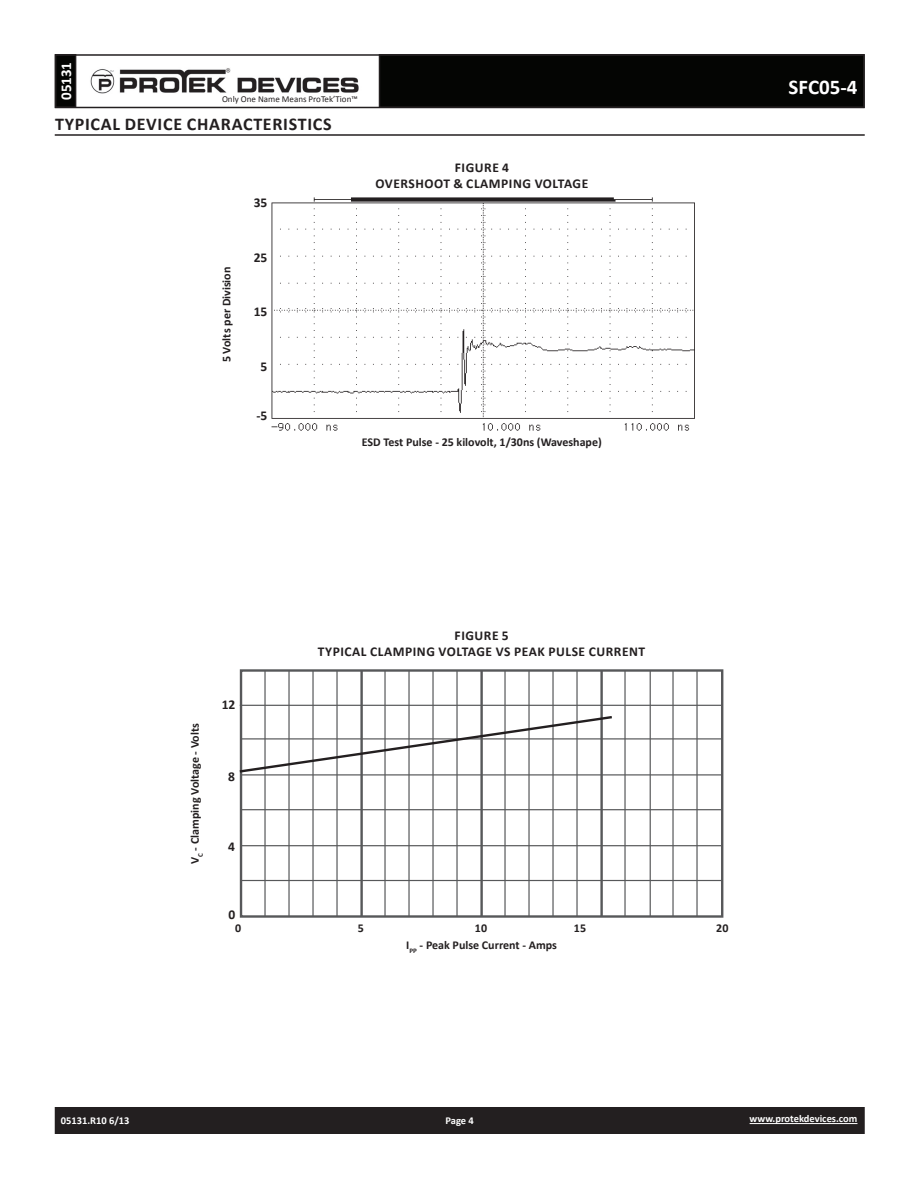
<style>
.page{position:relative;width:918px;height:1188px;background:#fff}
.page>*{position:absolute;margin:0;border:0;box-sizing:border-box;transform-origin:0 0}
.t1{font:700 21px "Calibri";color:#fff}
.t2{font:700 18px "Calibri";letter-spacing:.04em;color:#231f20}
.t3{font:700 15px "Calibri";color:#fff}
.t4{font:700 13.5px/16.2px "Calibri";letter-spacing:.04em;color:#231f20;text-align:center}
.t5{font:700 12px "Calibri";color:#231f20}
.t6{font:700 10.5px "Calibri";color:#fff}
.t7{font:9px "Calibri";color:#231f20}
</style>
<div class="page">
<div style="left:56px;top:1108px;width:808px;height:25px;background:#231f20"></div>
<div style="left:55px;top:1107px;width:810px;height:27px;border:2px solid #231f20"></div>
<div style="left:56px;top:55px;width:20px;height:52px;background:#040503"></div>
<div style="left:55px;top:54px;width:21px;height:54px;border:2px solid #231f20"></div>
<div style="left:380px;top:55px;width:484px;height:52px;background:#040503"></div>
<div style="left:55px;top:54px;width:810px;height:54px;border:2px solid #231f20"></div>
<img style="left:90px;top:68px;width:269px;height:26px">
<hr style="left:750px;top:1123px;width:107px;height:1px;background:#fff">
<hr style="left:55px;top:134px;width:810px;height:2px;background:#231f20">
<img style="left:271px;top:197px;width:424px;height:234px">
<div style="left:240px;top:669px;width:483px;height:249px;border:2px solid #57585a"></div>
<hr style="left:264px;top:670px;width:2px;height:247px;background:#57585a">
<hr style="left:288px;top:670px;width:2px;height:247px;background:#57585a">
<hr style="left:312px;top:670px;width:2px;height:247px;background:#57585a">
<hr style="left:336px;top:670px;width:2px;height:247px;background:#57585a">
<hr style="left:360px;top:671px;width:3px;height:246px;background:#57585a">
<hr style="left:384px;top:670px;width:2px;height:247px;background:#57585a">
<hr style="left:408px;top:670px;width:2px;height:247px;background:#57585a">
<hr style="left:432px;top:670px;width:2px;height:247px;background:#57585a">
<hr style="left:456px;top:670px;width:2px;height:247px;background:#57585a">
<hr style="left:480px;top:670px;width:3px;height:247px;background:#57585a">
<hr style="left:504px;top:670px;width:2px;height:247px;background:#57585a">
<hr style="left:528px;top:670px;width:2px;height:247px;background:#57585a">
<hr style="left:552px;top:670px;width:2px;height:247px;background:#57585a">
<hr style="left:576px;top:670px;width:2px;height:247px;background:#57585a">
<hr style="left:600px;top:670px;width:3px;height:247px;background:#57585a">
<hr style="left:624px;top:670px;width:2px;height:247px;background:#57585a">
<hr style="left:650px;top:670px;width:1px;height:247px;background:#57585a">
<hr style="left:672px;top:670px;width:2px;height:247px;background:#57585a">
<hr style="left:696px;top:670px;width:2px;height:247px;background:#57585a">
<hr style="left:241px;top:880px;width:481px;height:1px;background:#57585a">
<hr style="left:241px;top:845px;width:481px;height:1px;background:#57585a">
<hr style="left:241px;top:809px;width:481px;height:1px;background:#57585a">
<hr style="left:241px;top:774px;width:481px;height:2px;background:#57585a">
<hr style="left:241px;top:738px;width:481px;height:2px;background:#57585a">
<hr style="left:240px;top:705px;width:481px;height:1px;background:#57585a">
<svg style="left:239px;top:715px;width:374px;height:59px"></svg>
<p class="t3" style="left:56px;top:100px;width:40px;rotate:-90deg">05131</p>
<p class="t7" style="left:222px;top:93px;width:137px">Only One Name Means ProTek’Tion™</p>
<h2 class="t2" style="left:55px;top:112px;width:268px">TYPICAL DEVICE CHARACTERISTICS</h2>
<p class="t4" style="left:254px;top:195px;width:15px">35</p>
<p class="t5" style="left:219px;top:362px;width:97px;rotate:-90deg">5 VOLTS PER DIVISION</p>
<p class="t4" style="left:254px;top:249px;width:15px">25</p>
<p class="t4" style="left:254px;top:304px;width:15px">15</p>
<p class="t4" style="left:261px;top:358px;width:8px">5</p>
<p class="t4" style="left:256px;top:407px;width:12px">-5</p>
<p class="t4" style="left:375px;top:160px;width:214px">FIGURE 4<br>OVERSHOOT &amp; CLAMPING VOLTAG E</p>
<p class="t5" style="left:362px;top:434px;width:241px">ESD TEST PULSE - 25 KILOVOLT, 1/30NS (WAVESHAPE)</p>
<h1 class="t1" style="left:789px;top:74px;width:70px">SFC05-4</h1>
<p class="t5" style="left:187px;top:864px;width:142px;rotate:-90deg">V<sub>C</sub> - CLAMPING VOLTAGE - VOLTS</p>
<p class="t4" style="left:222px;top:697px;width:15px">12</p>
<p class="t4" style="left:228px;top:768px;width:8px">8</p>
<p class="t4" style="left:228px;top:838px;width:8px">4</p>
<p class="t4" style="left:229px;top:907px;width:8px">0</p>
<p class="t4" style="left:318px;top:628px;width:329px">FIGURE 5<br>TYPICAL CLAMPING VOLTAG E VS PEAK PULSE CURRENT</p>
<p class="t5" style="left:235px;top:920px;width:8px">0</p>
<p class="t5" style="left:358px;top:920px;width:8px">5</p>
<p class="t5" style="left:475px;top:920px;width:14px">10</p>
<p class="t5" style="left:574px;top:920px;width:14px">15</p>
<p class="t5" style="left:716px;top:920px;width:14px">20</p>
<p class="t5" style="left:406px;top:937px;width:152px">I <sub>PP</sub> - PEAK PULSE CURRENT - AMPS</p>
<p class="t6" style="left:61px;top:1114px;width:70px">05131.R10 6/13</p>
<p class="t6" style="left:446px;top:1114px;width:30px">PAGE 4</p>
<p class="t6" style="left:750px;top:1112px;width:109px">WWW.PROTEKDEVICES.COM</p>
</div>
